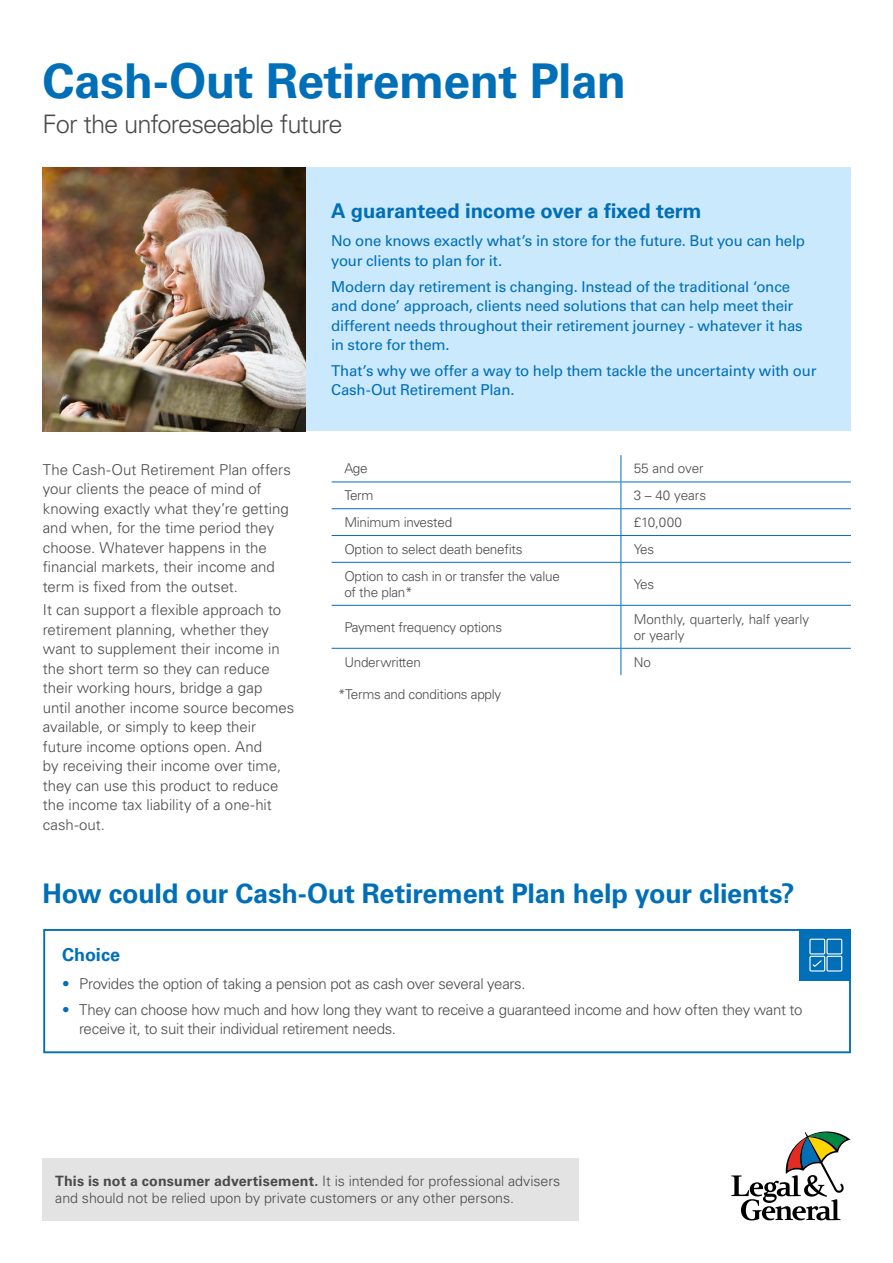
<style>
.page{position:relative;width:893px;height:1263px;background:#fff}
.page>*{position:absolute;margin:0;border:0;box-sizing:border-box;transform-origin:0 0}
.t1{font:700 48px "Univers LT Std";letter-spacing:-.01em;color:#006fb8}
.t2{font:700 27px "Univers LT Std";letter-spacing:-.005em;color:#006fb8}
.t3{font:300 25.5px "Univers LT Std";letter-spacing:-.04em;color:#4a4a49}
.t4{font:700 20.25px "Univers LT Std";letter-spacing:-.01em;color:#006fb8}
.Benefit_risk_copy{font:700 18px "Univers LT Std";color:#006fb8}
.Paragraph_Style_1{font:300 15px/19.5px "Univers LT Std";color:#4a4a49}
.Summary_bullets{font:15px/19.5px "Univers LT Std";letter-spacing:-.015em;color:#006fb8}
.Paragraph_Style_1-2{font:300 15px/19.5px "Univers LT Std";letter-spacing:-.02em;color:#4a4a49}
.Benefit_risk_copy-2{font:300 14.25px/16.5px "Univers LT Std";letter-spacing:-.005em;color:#4a4a49}
.t5{font:300 13.5px/16.2px "Univers LT Std";letter-spacing:-.02em;color:#4a4a49}
.t6{font:300 13.5px/16.2px "Univers LT Std";color:#4a4a49}
.s1{color:#006fb8}
.s2{font-weight:700}
</style>
<div class="page">
<div style="left:306px;top:168px;width:544px;height:263px;background:#cbe9fc"></div>
<div style="left:800px;top:929px;width:51px;height:51px;background:#006fb8"></div>
<div style="left:43px;top:929px;width:808px;height:124px;border:2px solid #006fb8"></div>
<div style="left:43px;top:1158px;width:536px;height:62px;background:#e3e3e3"></div>
<svg style="left:731px;top:1131px;width:119px;height:89px"></svg>
<img style="left:43px;top:168px;width:263px;height:263px">
<hr style="left:332px;top:482px;width:289px;height:1px;background:#006fb8">
<hr style="left:621px;top:482px;width:230px;height:1px;background:#006fb8">
<hr style="left:332px;top:508px;width:289px;height:1px;background:#006fb8">
<hr style="left:621px;top:508px;width:230px;height:1px;background:#006fb8">
<hr style="left:332px;top:535px;width:289px;height:1px;background:#006fb8">
<hr style="left:621px;top:535px;width:230px;height:1px;background:#006fb8">
<svg style="left:621px;top:455px;width:1px;height:107px"></svg>
<hr style="left:332px;top:562px;width:289px;height:1px;background:#006fb8">
<hr style="left:621px;top:562px;width:230px;height:1px;background:#006fb8">
<hr style="left:621px;top:563px;width:1px;height:42px;background:#006fb8">
<hr style="left:332px;top:605px;width:289px;height:1px;background:#006fb8">
<hr style="left:621px;top:605px;width:230px;height:1px;background:#006fb8">
<hr style="left:621px;top:606px;width:1px;height:42px;background:#006fb8">
<hr style="left:332px;top:648px;width:289px;height:1px;background:#006fb8">
<hr style="left:621px;top:648px;width:230px;height:1px;background:#006fb8">
<svg style="left:621px;top:649px;width:1px;height:26px"></svg>
<svg style="left:809px;top:938px;width:34px;height:34px"></svg>
<p class="t1" style="left:43px;top:53px;width:585px">Cash-Out Retirement Plan</p>
<p class="t3" style="left:43px;top:109px;width:302px">For the unforeseeable future</p>
<p class="Paragraph_Style_1" style="left:43px;top:459px;width:249px">The Cash-Out Retirement Plan offers your clients the peace of mind of knowing exactly what they’re getting and when, for the time period they choose. Whatever happens in the financial markets, their income and term is fixed from the outset.</p>
<p class="Paragraph_Style_1" style="left:43px;top:600px;width:253px">It can support a flexible approach to retirement planning, whether they want to supplement their income in the short term so they can reduce their working hours, bridge a gap<br>until another income source becomes available, or simply to keep their future income options open. And<br>by receiving their income over time, they can use this product to reduce the income tax liability of a one-hit cash-out.</p>
<p class="t4" style="left:331px;top:199px;width:372px">A guaranteed income over a fixed term</p>
<p class="Summary_bullets" style="left:331px;top:231px;width:476px">No one knows exactly what’s in store for the future. But you can help your clients to plan for it.</p>
<p class="Summary_bullets" style="left:331px;top:277px;width:473px">Modern day retirement is changing. Instead of the traditional ‘once and done’ approach, clients need solutions that can help meet their different needs throughout their retirement journey - whatever it has in store for them.</p>
<p class="Summary_bullets" style="left:331px;top:361px;width:487px">That’s why we offer a way to help them tackle the uncertainty with our<br>Cash-Out Retirement Plan.</p>
<p class="t5" style="left:344px;top:461px;width:25px">Age</p>
<p class="t6" style="left:634px;top:461px;width:71px">55 and over</p>
<p class="t5" style="left:344px;top:487px;width:31px">Term</p>
<p class="t5" style="left:634px;top:487px;width:74px">3 – 40 years</p>
<p class="t5" style="left:344px;top:514px;width:109px">Minimum invested</p>
<p class="t5" style="left:634px;top:514px;width:50px">£10,000</p>
<p class="t5" style="left:344px;top:541px;width:180px">Option to select death benefits</p>
<p class="t5" style="left:634px;top:541px;width:22px">Yes</p>
<p class="t5" style="left:344px;top:568px;width:217px">Option to cash in or transfer the value of the plan*</p>
<p class="t5" style="left:634px;top:576px;width:22px">Yes</p>
<p class="t5" style="left:344px;top:619px;width:159px">Payment frequency options</p>
<p class="t6" style="left:634px;top:611px;width:177px">Monthly, quarterly, half yearly or yearly</p>
<p class="t5" style="left:344px;top:654px;width:78px">Underwritten</p>
<p class="t5" style="left:634px;top:654px;width:19px">No</p>
<p class="t5" style="left:338px;top:686px;width:165px">*Terms and conditions apply</p>
<p class="t2" style="left:43px;top:878px;width:754px">How could our Cash-Out Retirement Plan help your clients?</p>
<p class="Benefit_risk_copy" style="left:62px;top:944px;width:60px">Choice</p>
<p class="Paragraph_Style_1-2" style="left:62px;top:974px;width:465px"><span class="s1">•</span> Provides the option of taking a pension pot as cash over several years.</p>
<p class="Paragraph_Style_1-2" style="left:79px;top:1000px;width:725px;text-indent:-17px"><span class="s1">•</span> They can choose how much and how long they want to receive a guaranteed income and how often they want to receive it, to suit their individual retirement needs.</p>
<p class="Benefit_risk_copy-2" style="left:55px;top:1173px;width:506px"><span class="s2">This is not a consumer advertisement.</span> It is intended for professional advisers and should not be relied upon by private customers or any other persons.</p>
</div>
